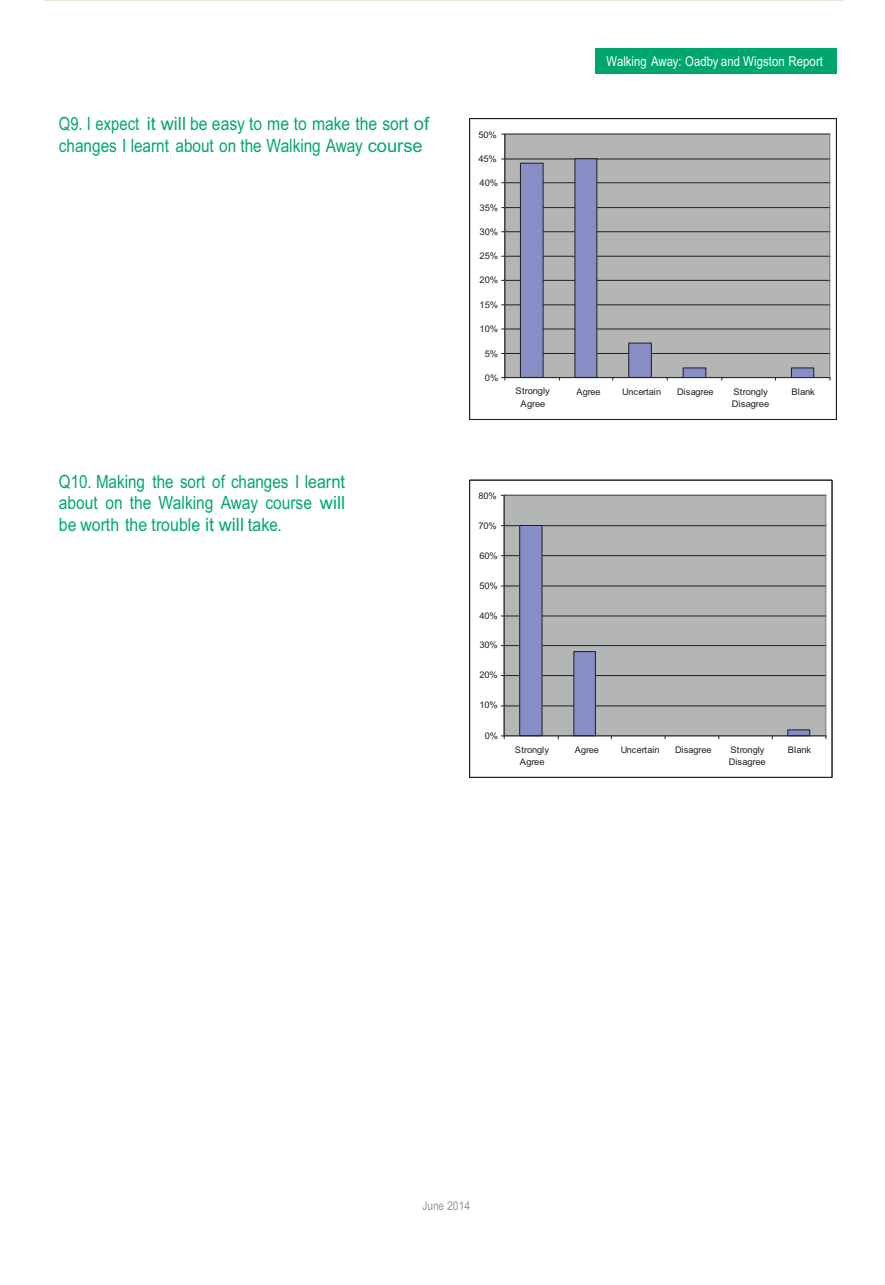
<style>
.page{position:relative;width:885px;height:1285px;background:#fff}
.page>*{position:absolute;margin:0;border:0;box-sizing:border-box;transform-origin:0 0}
.t1{font:18.2px/21.7px "Arial";color:#00a76d;text-align:justify;scale:.83 1}
.t2{font:18.2px/21.5px "Arial";color:#00a76d;scale:.81 1}
.t3{font:13.47px "Arial";letter-spacing:.01em;color:#fff;scale:.83 1}
.t4{font:12.08px "Arial";letter-spacing:.005em;color:#939598;scale:.82 1}
.t5{font:9.1px/12.4px "Arial";letter-spacing:-.015em;color:#231f20;text-align:center}
</style>
<div class="page">
<div style="left:594px;top:48px;width:242px;height:26px;background:#00a76d"></div>
<div style="left:504px;top:134px;width:325px;height:243px;background:#b4b6b6"></div>
<hr style="left:501px;top:134px;width:328px;height:1px;background:#231f20">
<hr style="left:501px;top:159px;width:328px;height:1px;background:#231f20">
<svg style="left:501px;top:182px;width:19px;height:1px"></svg>
<hr style="left:543px;top:182px;width:32px;height:1px;background:#231f20">
<hr style="left:597px;top:182px;width:232px;height:1px;background:#231f20">
<svg style="left:501px;top:207px;width:19px;height:1px"></svg>
<hr style="left:543px;top:207px;width:32px;height:1px;background:#231f20">
<hr style="left:597px;top:207px;width:232px;height:1px;background:#231f20">
<svg style="left:501px;top:231px;width:19px;height:1px"></svg>
<hr style="left:543px;top:231px;width:32px;height:1px;background:#231f20">
<hr style="left:597px;top:231px;width:232px;height:1px;background:#231f20">
<svg style="left:501px;top:256px;width:19px;height:1px"></svg>
<hr style="left:543px;top:256px;width:32px;height:1px;background:#231f20">
<hr style="left:597px;top:256px;width:232px;height:1px;background:#231f20">
<svg style="left:501px;top:280px;width:19px;height:1px"></svg>
<hr style="left:543px;top:280px;width:32px;height:1px;background:#231f20">
<hr style="left:597px;top:280px;width:232px;height:1px;background:#231f20">
<svg style="left:501px;top:304px;width:19px;height:1px"></svg>
<hr style="left:543px;top:304px;width:32px;height:1px;background:#231f20">
<hr style="left:597px;top:304px;width:232px;height:1px;background:#231f20">
<svg style="left:501px;top:329px;width:19px;height:1px"></svg>
<hr style="left:543px;top:329px;width:32px;height:1px;background:#231f20">
<hr style="left:597px;top:329px;width:232px;height:1px;background:#231f20">
<svg style="left:501px;top:353px;width:19px;height:1px"></svg>
<hr style="left:543px;top:353px;width:32px;height:1px;background:#231f20">
<hr style="left:597px;top:353px;width:31px;height:1px;background:#231f20">
<hr style="left:651px;top:353px;width:178px;height:1px;background:#231f20">
<hr style="left:829px;top:134px;width:1px;height:243px;background:#75797b">
<hr style="left:504px;top:134px;width:325px;height:1px;background:#75797b">
<div style="left:520px;top:163px;width:23px;height:214px;background:#878ec6"></div>
<div style="left:520px;top:163px;width:23px;height:215px;border:1px solid #231f20"></div>
<div style="left:574px;top:159px;width:22px;height:218px;background:#878ec6"></div>
<div style="left:628px;top:343px;width:23px;height:34px;background:#878ec6"></div>
<div style="left:628px;top:343px;width:23px;height:35px;border:1px solid #231f20"></div>
<div style="left:683px;top:368px;width:22px;height:9px;background:#878ec6"></div>
<div style="left:791px;top:368px;width:22px;height:9px;background:#878ec6"></div>
<hr style="left:501px;top:377px;width:328px;height:1px;background:#231f20">
<hr style="left:504px;top:134px;width:1px;height:246px;background:#231f20">
<div style="left:469px;top:118px;width:367px;height:302px;border:1px solid #231f20"></div>
<div style="left:504px;top:495px;width:321px;height:240px;background:#b4b6b6"></div>
<hr style="left:501px;top:495px;width:324px;height:1px;background:#231f20">
<hr style="left:501px;top:525px;width:324px;height:1px;background:#231f20">
<svg style="left:501px;top:555px;width:18px;height:1px"></svg>
<hr style="left:542px;top:555px;width:283px;height:1px;background:#231f20">
<svg style="left:501px;top:585px;width:18px;height:1px"></svg>
<hr style="left:542px;top:585px;width:283px;height:1px;background:#231f20">
<svg style="left:501px;top:615px;width:18px;height:1px"></svg>
<hr style="left:542px;top:615px;width:283px;height:1px;background:#231f20">
<svg style="left:501px;top:645px;width:18px;height:1px"></svg>
<hr style="left:542px;top:645px;width:283px;height:1px;background:#231f20">
<svg style="left:501px;top:675px;width:18px;height:1px"></svg>
<hr style="left:542px;top:675px;width:32px;height:1px;background:#231f20">
<hr style="left:595px;top:675px;width:230px;height:1px;background:#231f20">
<svg style="left:501px;top:705px;width:18px;height:1px"></svg>
<hr style="left:542px;top:705px;width:32px;height:1px;background:#231f20">
<hr style="left:595px;top:705px;width:230px;height:1px;background:#231f20">
<hr style="left:825px;top:495px;width:1px;height:240px;background:#75797b">
<hr style="left:504px;top:495px;width:321px;height:1px;background:#75797b">
<div style="left:519px;top:525px;width:23px;height:210px;background:#878ec6"></div>
<div style="left:519px;top:525px;width:23px;height:211px;border:1px solid #231f20"></div>
<div style="left:573px;top:651px;width:22px;height:84px;background:#878ec6"></div>
<div style="left:573px;top:651px;width:22px;height:85px;border:1px solid #231f20"></div>
<div style="left:787px;top:729px;width:22px;height:6px;background:#878ec6"></div>
<div style="left:787px;top:729px;width:22px;height:7px;border:1px solid #231f20"></div>
<hr style="left:501px;top:735px;width:324px;height:1px;background:#231f20">
<hr style="left:503px;top:495px;width:1px;height:243px;background:#231f20">
<div style="left:469px;top:480px;width:363px;height:297px;border:1px solid #231f20"></div>
<hr style="left:44px;top:0;width:798px;height:1px;background:#e1f0da">
<h1 class="t2" style="left:59px;top:115px;width:458px">Q9. I expect it will be easy to me to make the sort of changes I learnt about on the Walking Away course</h1>
<h1 class="t1" style="left:59px;top:472px;width:346px">Q10. Making the sort of changes I learnt about on the Walking Away course will be worth the trouble it will take.</h1>
<h2 class="t3" style="left:606px;top:56px;width:262px">Walking Away: Oadby and Wigston Report</h2>
<p class="t5" style="left:478px;top:129px;width:20px">50%</p>
<p class="t5" style="left:478px;top:154px;width:20px">45%</p>
<p class="t5" style="left:479px;top:178px;width:20px">40%</p>
<p class="t5" style="left:479px;top:202px;width:20px">35%</p>
<p class="t5" style="left:479px;top:226px;width:20px">30%</p>
<p class="t5" style="left:479px;top:251px;width:20px">25%</p>
<p class="t5" style="left:479px;top:275px;width:20px">20%</p>
<p class="t5" style="left:479px;top:299px;width:20px">15%</p>
<p class="t5" style="left:479px;top:323px;width:20px">10%</p>
<p class="t5" style="left:484px;top:348px;width:15px">5%</p>
<p class="t5" style="left:485px;top:372px;width:15px">0%</p>
<p class="t5" style="left:515px;top:386px;width:36px">Strongly<br>Agree</p>
<p class="t5" style="left:576px;top:386px;width:26px">Agree</p>
<p class="t5" style="left:622px;top:386px;width:40px">Uncertain</p>
<p class="t5" style="left:677px;top:386px;width:38px">Disagree</p>
<p class="t5" style="left:731px;top:386px;width:39px;text-align:left">Strongly<br>Disagree</p>
<p class="t5" style="left:791px;top:386px;width:25px">Blank</p>
<p class="t5" style="left:478px;top:490px;width:20px">80%</p>
<p class="t5" style="left:478px;top:520px;width:20px">70%</p>
<p class="t5" style="left:479px;top:550px;width:20px">60%</p>
<p class="t5" style="left:479px;top:580px;width:20px">50%</p>
<p class="t5" style="left:479px;top:610px;width:20px">40%</p>
<p class="t5" style="left:479px;top:639px;width:20px">30%</p>
<p class="t5" style="left:479px;top:669px;width:20px">20%</p>
<p class="t5" style="left:479px;top:699px;width:20px">10%</p>
<p class="t5" style="left:484px;top:730px;width:15px">0%</p>
<p class="t5" style="left:514px;top:744px;width:36px">Strongly<br>Agree</p>
<p class="t5" style="left:574px;top:744px;width:26px">Agree</p>
<p class="t5" style="left:620px;top:744px;width:40px">Uncertain</p>
<p class="t5" style="left:675px;top:744px;width:38px">Disagree</p>
<p class="t5" style="left:728px;top:744px;width:38px;text-align:left">Strongly<br>Disagree</p>
<p class="t5" style="left:787px;top:744px;width:25px">Blank</p>
<h3 class="t4" style="left:422px;top:1200px;width:60px">June 2014</h3>
</div>
